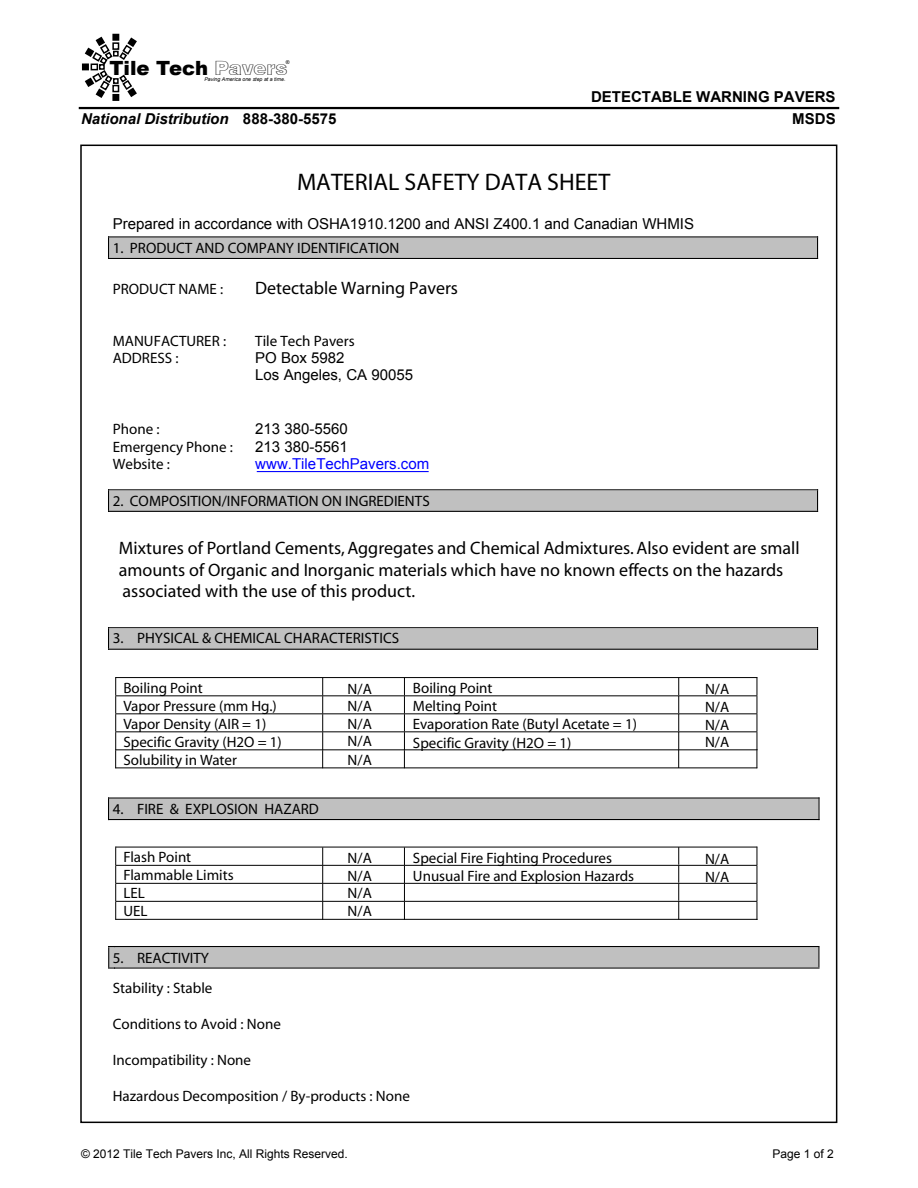
<style>
.page{position:relative;width:918px;height:1188px;background:#fff}
.page>*{position:absolute;margin:0;border:0;box-sizing:border-box;transform-origin:0 0}
.t1{font:700 24px "Arial";color:#000}
.t2{font:900 19.65px "Arial";color:#000}
.t3{font:18px/21.6px "Myriad";color:#000}
.t4{font:700 18px "Arial";color:#000}
.t5{font:700 15px/29.7px "Arial";color:#000}
.t6{font:15px/18px "Myriad";color:#000}
.t7{font:15px/16.5px "Arial";color:#000}
.t8{font:italic 700 15px "Arial";color:#000}
.t9{font:700 15px "Arial";color:#000}
.t10{font:15px "Arial";color:#00f}
.t11{font:12px "Arial";color:#000}
.t12{font:italic 5.25px "Arial";color:#000}
.t13{font:5.25px "Arial";color:#000}
.s1{font-family:"Swiss 721 BT Black Outline";font-weight:400}
.s2{font-style:normal}
</style>
<div class="page">
<svg style="left:108px;top:236px;width:711px;height:23px;background:#afafaf"></svg>
<hr style="left:257px;top:471px;width:172px;height:1px;background:#00f">
<svg style="left:108px;top:489px;width:711px;height:23px;background:#afafaf"></svg>
<svg style="left:108px;top:627px;width:711px;height:23px;background:#b0b0b0"></svg>
<svg style="left:108px;top:797px;width:712px;height:24px;background:#b2b2b2"></svg>
<svg style="left:115px;top:677px;width:643px;height:92px"></svg>
<svg style="left:115px;top:846px;width:643px;height:74px"></svg>
<svg style="left:108px;top:946px;width:712px;height:23px;background:#afafaf"></svg>
<svg style="left:78px;top:106px;width:762px;height:4px;background:#6f6f6f"></svg>
<svg style="left:96px;top:37px;width:9px;height:9px"></svg>
<div style="left:100px;top:44px;width:9px;height:10px;border:2px solid #000;border-radius:3px"></div>
<div style="left:105px;top:52px;width:7px;height:7px;border:2px solid #000;border-radius:2px"></div>
<svg style="left:85px;top:48px;width:9px;height:9px"></svg>
<div style="left:92px;top:52px;width:10px;height:9px;border:2px solid #000;border-radius:3px"></div>
<div style="left:100px;top:57px;width:7px;height:7px;border:2px solid #000;border-radius:2px"></div>
<svg style="left:127px;top:37px;width:10px;height:10px"></svg>
<div style="left:123px;top:45px;width:9px;height:9px;border:2px solid #000;border-radius:3px"></div>
<div style="left:112px;top:34px;width:7px;height:7px;background:#000"></div>
<div style="left:112px;top:42px;width:7px;height:8px;border:2px solid #000"></div>
<svg style="left:113px;top:51px;width:6px;height:6px"></svg>
<div style="left:119px;top:52px;width:8px;height:8px;border:2px solid #000;border-radius:2px"></div>
<div style="left:82px;top:63px;width:7px;height:7px;background:#000"></div>
<div style="left:91px;top:64px;width:7px;height:6px;border:2px solid #000"></div>
<svg style="left:99px;top:64px;width:6px;height:6px"></svg>
<div style="left:112px;top:94px;width:7px;height:7px;background:#000"></div>
<div style="left:112px;top:85px;width:7px;height:7px;border:2px solid #000"></div>
<svg style="left:113px;top:78px;width:6px;height:6px"></svg>
<svg style="left:96px;top:88px;width:9px;height:10px"></svg>
<div style="left:100px;top:81px;width:9px;height:9px;border:2px solid #000;border-radius:3px"></div>
<div style="left:105px;top:75px;width:7px;height:8px;border:2px solid #000;border-radius:2px"></div>
<svg style="left:85px;top:78px;width:9px;height:9px"></svg>
<div style="left:92px;top:73px;width:10px;height:9px;border:2px solid #000;border-radius:3px"></div>
<div style="left:100px;top:70px;width:7px;height:8px;border:2px solid #000;border-radius:2px"></div>
<svg style="left:127px;top:88px;width:10px;height:9px"></svg>
<div style="left:123px;top:80px;width:9px;height:10px;border:2px solid #000;border-radius:3px"></div>
<div style="left:119px;top:75px;width:8px;height:7px;border:2px solid #000;border-radius:2px"></div>
<p class="t2" style="left:109px;top:53px;width:180px">Tile Tech <span class="s1">Pavers</span></p>
<p class="t12" style="left:204px;top:75px;width:83px">Paving America one step at a time.</p>
<p class="t13" style="left:286px;top:59px;width:5px">®</p>
<p class="t9" style="left:591px;top:87px;width:246px">DETECTABLE WARNING PAVERS</p>
<p class="t8" style="left:81px;top:109px;width:257px">National Distribution <span class="s2">888-380-5575</span></p>
<p class="t9" style="left:792px;top:109px;width:45px">MSDS</p>
<p class="t1" style="left:297px;top:170px;width:315px">MATERIAL SAFETY DATA SHEET</p>
<p class="t7" style="left:113px;top:215px;width:583px">Prepared in accordance with OSHA1910.1200 and ANSI Z400.1 and Canadian WHMIS</p>
<p class="t5" style="left:113px;top:234px;width:288px">1. PRODUCT AND COMPANY IDENTIFICATION</p>
<p class="t5" style="left:113px;top:274px;width:112px">PRODUCT NAME :</p>
<p class="t4" style="left:255px;top:279px;width:204px">Detectable Warning Pavers</p>
<p class="t5" style="left:113px;top:326px;width:115px">MANUFACTURER :</p>
<p class="t5" style="left:255px;top:326px;width:101px">Tile Tech Pavers</p>
<p class="t5" style="left:113px;top:344px;width:67px">ADDRESS :</p>
<p class="t7" style="left:255px;top:350px;width:159px">PO Box 5982<br>Los Angeles, CA 90055</p>
<p class="t5" style="left:113px;top:415px;width:48px">Phone :</p>
<p class="t7" style="left:255px;top:421px;width:94px">213 380-5560</p>
<p class="t5" style="left:113px;top:433px;width:122px">Emergency Phone :</p>
<p class="t7" style="left:255px;top:438px;width:94px">213 380-5561</p>
<p class="t5" style="left:113px;top:450px;width:59px">Website :</p>
<p class="t10" style="left:255px;top:454px;width:176px">www.TileTechPavers.com</p>
<p class="t5" style="left:113px;top:486px;width:318px">2. COMPOSITION/INFORMATION ON INGREDIENTS</p>
<p class="t3" style="left:119px;top:538px;width:682px">Mixtures of Portland Cements,Aggregates and Chemical Admixtures.Also evident are small amounts of Organic and Inorganic materials which have no known effects on the hazards associated with the use of this product.</p>
<p class="t5" style="left:113px;top:624px;width:288px">3. PHYSICAL &amp; CHEMICAL CHARACTERISTICS</p>
<p class="t6" style="left:123px;top:679px;width:160px">Boiling Point<br>Vapor Pressure (mm Hg.)<br>Vapor Density (AIR = 1)<br>Specific Gravity (H2O = 1)</p>
<p class="t6" style="left:413px;top:680px;width:226px">Boiling Point<br>Melting Point<br>Evaporation Rate (Butyl Acetate = 1)<br>Specific Gravity (H2O = 1)</p>
<p class="t6" style="left:348px;top:681px;width:26px;line-height:17.5px;text-align:justify">N/A N/A N/A N/A</p>
<p class="t6" style="left:705px;top:681px;width:26px;line-height:17.5px;text-align:justify">N/A N/A N/A N/A</p>
<p class="t6" style="left:123px;top:751px;width:115px">Solubility in Water</p>
<p class="t6" style="left:348px;top:752px;width:26px">N/A</p>
<p class="t5" style="left:113px;top:795px;width:208px">4. FIRE &amp; EXPLOSION HAZARD</p>
<p class="t6" style="left:123px;top:849px;width:112px">Flash Point<br>Flammable Limits<br>LEL<br>UEL</p>
<p class="t6" style="left:413px;top:849px;width:223px">Special Fire Fighting Procedures<br>Unusual Fire and Explosion Hazards</p>
<p class="t6" style="left:348px;top:850px;width:26px;line-height:17.5px;text-align:justify">N/A N/A N/A N/A</p>
<p class="t6" style="left:705px;top:851px;width:26px;line-height:17.5px">N/A<br>N/A</p>
<p class="t5" style="left:113px;top:944px;width:101px">5. REACTIVITY<br>Stability : Stable</p>
<p class="t5" style="left:113px;top:1009px;width:170px">Conditions to Avoid : None</p>
<p class="t5" style="left:113px;top:1045px;width:140px">Incompatibility : None</p>
<p class="t5" style="left:113px;top:1082px;width:299px">Hazardous Decomposition / By-products : None</p>
<p class="t11" style="left:81px;top:1146px;width:268px">© 2012 Tile Tech Pavers Inc, All Rights Reserved.</p>
<p class="t11" style="left:773px;top:1146px;width:63px">Page 1 of 2</p>
</div>
